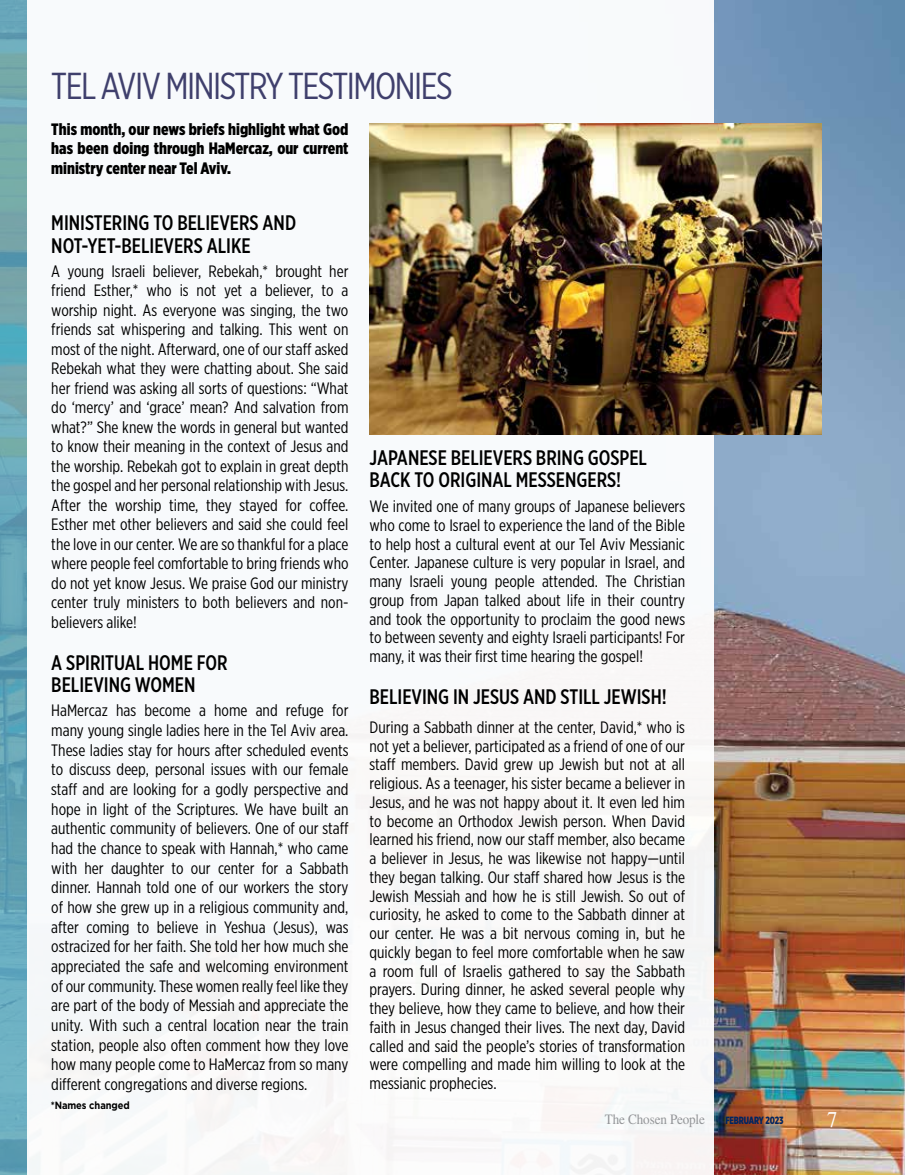
<style>
.page{position:relative;width:905px;height:1175px;background:#fff}
.page>*{position:absolute;margin:0;border:0;box-sizing:border-box;transform-origin:0 0}
.t1{font:37.5px "Gotham X Narrow";letter-spacing:-.04em;color:#3f3f6c}
.t2{font:22.5px "STIX General";color:#fff;scale:.92 1}
.t3{font:500 21px/22.5px "Gotham X Narrow";color:#000}
.t4{font:16.5px/18.8px "Gotham X Narrow";color:#000;text-align:justify}
.t5{font:900 16.5px/19.5px "Gotham X Narrow";color:#000;text-align:justify}
.t6{font:14.25px "STIX General";letter-spacing:-.01em;color:#939598;scale:.92 1}
.t7{font:700 10.5px "Gotham";letter-spacing:-.01em;color:#000;scale:.89 1}
.t8{font:900 10.5px "Gotham X Narrow";letter-spacing:-.01em;color:#002561;scale:.92 1}
.s1{font-size:28.5px}
.s2{font-weight:700;font-size:28.5px}
.s3{font-family:"Gotham X Narrow";font-weight:900;font-size:10.5px;color:#3f3f6c}
</style>
<div class="page">
<img style="left:713px;top:0;width:191px;height:1174px">
<svg style="left:0;top:0;width:27px;height:1174px"></svg>
<div style="left:27px;top:0;width:686px;height:1174px;background:#f8fafc"></div>
<img style="left:369px;top:123px;width:452px;height:311px">
<h1 class="t1" style="left:51px;top:69px;width:403px">TEL AVIV MINISTRY TESTIMONIES</h1>
<p class="t5" style="left:51px;top:120px;width:299px">This month, our news briefs highlight what God has been doing through HaMercaz, our current ministry center near Tel Aviv.</p>
<p class="t3" style="left:51px;top:212px;width:246px">MINISTERING TO BELIEVERS AND<br>NOT-YET-BELIEVERS ALIKE</p>
<p class="t4" style="left:51px;top:262px;width:299px;line-height:19.5px">A young Israeli believer, Rebekah,* brought her friend Esther,* who is not yet a believer, to a worship night. As everyone was singing, the two friends sat whispering and talking. This went on most of the night. Afterward, one of our staff asked Rebekah what they were chatting about. She said her friend was asking all sorts of questions: “What do ‘mercy’ and ‘grace’ mean? And salvation from what?” She knew the words in general but wanted to know their meaning in the context of Jesus and the worship. Rebekah got to explain in great depth the gospel and her personal relationship with Jesus.<br>After the worship time, they stayed for coffee.<br>Esther met other believers and said she could feel the love in our center. We are so thankful for a place where people feel comfortable to bring friends who do not yet know Jesus. We praise God our ministry center truly ministers to both believers and non&shy;believers alike!</p>
<p class="t3" style="left:51px;top:652px;width:178px">A SPIRITUAL HOME FOR<br>BELIEVING WOMEN</p>
<p class="t4" style="left:51px;top:701px;width:299px;line-height:19.6px">HaMercaz has become a home and refuge for many young single ladies here in the Tel Aviv area.<br>These ladies stay for hours after scheduled events to discuss deep, personal issues with our female staff and are looking for a godly perspective and hope in light of the Scriptures. We have built an authentic community of believers. One of our staff had the chance to speak with Hannah,* who came with her daughter to our center for a Sabbath dinner. Hannah told one of our workers the story of how she grew up in a religious community and, after coming to believe in Yeshua (Jesus), was ostracized for her faith. She told her how much she appreciated the safe and welcoming environment of our community. These women really feel like they are part of the body of Messiah and appreciate the unity. With such a central location near the train station, people also often comment how they love how many people come to HaMercaz from so many different congregations and diverse regions.</p>
<p class="t7" style="left:51px;top:1100px;width:90px">*Names changed</p>
<p class="t3" style="left:369px;top:447px;width:279px">JAPANESE BELIEVERS BRING GOSPEL<br>BACK TO ORIGINAL MESSENGERS!</p>
<p class="t4" style="left:369px;top:498px;width:317px">We invited one of many groups of Japanese believers who come to Israel to experience the land of the Bible to help host a cultural event at our Tel Aviv Messianic Center. Japanese culture is very popular in Israel, and many Israeli young people attended. The Christian group from Japan talked about life in their country and took the opportunity to proclaim the good news to between seventy and eighty Israeli participants! For many, it was their first time hearing the gospel!</p>
<p class="t3" style="left:369px;top:686px;width:299px">BELIEVING IN JESUS AND STILL JEWISH!</p>
<p class="t4" style="left:369px;top:718px;width:317px">During a Sabbath dinner at the center, David,* who is not yet a believer, participated as a friend of one of our staff members. David grew up Jewish but not at all religious. As a teenager, his sister became a believer in Jesus, and he was not happy about it. It even led him to become an Orthodox Jewish person. When David learned his friend, now our staff member, also became a believer in Jesus, he was likewise not happy—until they began talking. Our staff shared how Jesus is the Jewish Messiah and how he is still Jewish. So out of curiosity, he asked to come to the Sabbath dinner at our center. He was a bit nervous coming in, but he quickly began to feel more comfortable when he saw a room full of Israelis gathered to say the Sabbath prayers. During dinner, he asked several people why they believe, how they came to believe, and how their faith in Jesus changed their lives. The next day, David called and said the people’s stories of transformation were compelling and made him willing to look at the messianic prophecies.</p>
<p class="t6" style="left:605px;top:1113px;width:122px">The Chosen People <span class="s1">|</span></p>
<p class="t8" style="left:725px;top:1115px;width:65px">FEBRUARY 2023</p>
<h2 class="t2" style="left:827px;top:1111px;width:13px">7</h2>
<p class="t6" style="left:637px;top:1115px;width:196px">The Chosen People <span class="s2">|</span> <span class="s3">FEBRUARY 2023</span></p>
</div>
